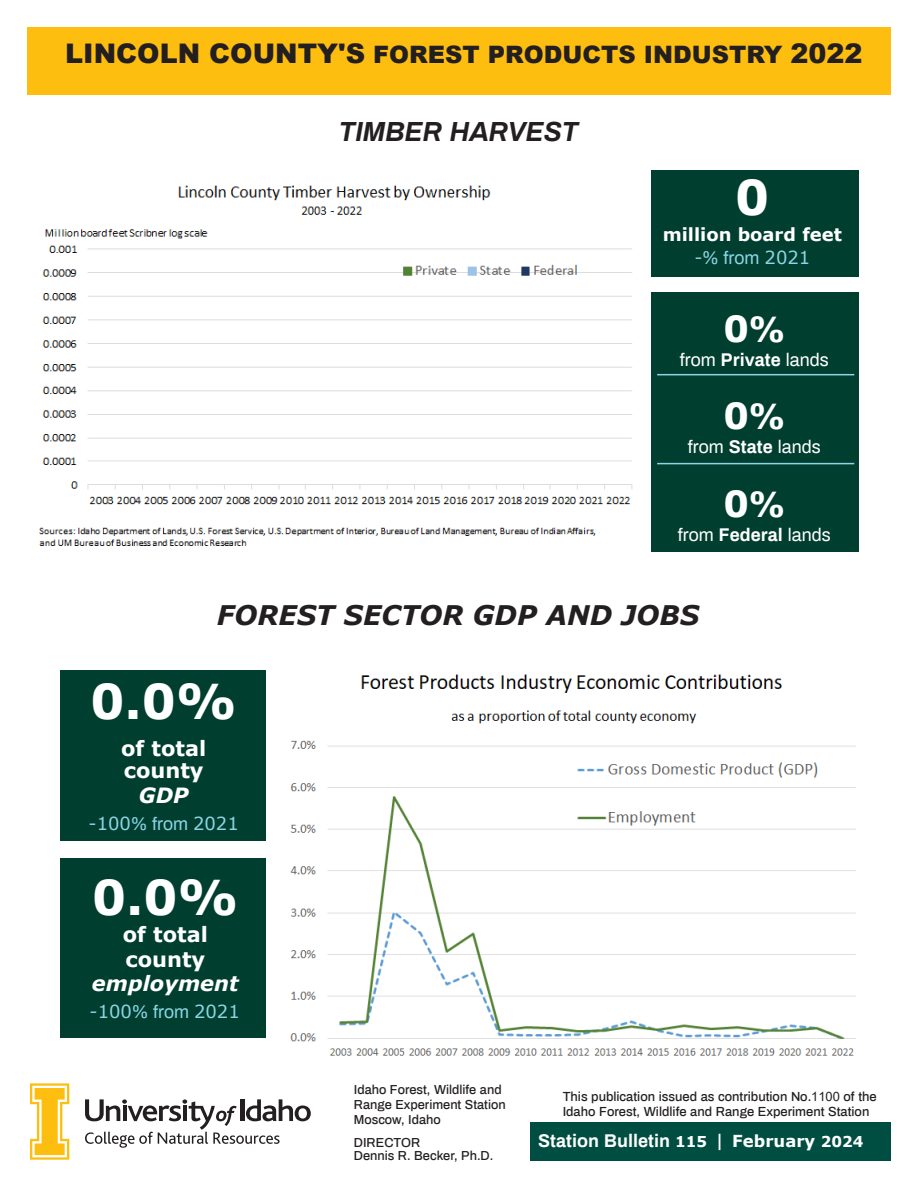
<style>
.page{position:relative;width:918px;height:1188px;background:#fff}
.page>*{position:absolute;margin:0;border:0;box-sizing:border-box;transform-origin:0 0}
.t1{font:700 48px "Verdana";color:#fff}
.t2{font:700 36px "Verdana";color:#fff}
.t3{font:italic 700 27px "Verdana";color:#231f20}
.t4{font:italic 700 27px "Archivo";color:#231f20}
.t5{font:900 24px "Arial";color:#231f20}
.t6{font:700 21px/22.8px "Verdana";color:#fff}
.t7{font:italic 700 21px "Verdana";color:#fff}
.t8{font:18px "Archivo";color:#fff}
.t9{font:700 18px "Archivo";color:#fff}
.t10{font:700 18px/23.4px "Verdana";color:#fff;text-align:center}
.t11{font:18px "Verdana";color:#8cd5e5}
.t12{font:500 12.9px/15.5px "Archivo";color:#231f20}
.t13{font:500 12.75px/15.3px "Archivo";color:#231f20}
.s1{font-size:27px}
.s2{font-weight:400;color:#8cd5e5}
.s3{font-family:"Archivo";font-weight:400;color:#8cd5e5}
.s4{font-family:"Archivo";font-weight:900}
.s5{font-weight:700}
.s6{font-family:"Archivo"}
.s7{font-family:"Arial";font-weight:400}
.s8{font-family:"Verdana";font-size:15px}
.s9{font-family:"Verdana";font-size:16.5px}
</style>
<div class="page">
<div style="left:531px;top:1123px;width:360px;height:38px;background:#004e42"></div>
<div style="left:651px;top:292px;width:208px;height:260px;background:#003f2f"></div>
<div style="left:27px;top:27px;width:864px;height:67px;background:#febe10"></div>
<div style="left:652px;top:171px;width:207px;height:106px;background:#003f2f"></div>
<div style="left:60px;top:671px;width:206px;height:170px;background:#003f2f"></div>
<div style="left:60px;top:858px;width:206px;height:180px;background:#003f2f"></div>
<hr style="left:657px;top:374px;width:197px;height:1px;background:#8cd5e5">
<hr style="left:657px;top:463px;width:197px;height:1px;background:#8cd5e5">
<svg style="left:30px;top:1083px;width:39px;height:77px"></svg>
<svg style="left:85px;top:1099px;width:226px;height:49px"></svg>
<img style="left:39px;top:185px;width:594px;height:361px">
<img style="left:290px;top:674px;width:566px;height:382px">
<h3 class="t5" style="left:65px;top:38px;width:799px"><span class="s1">LINCOLN COUNTY'S</span> FOREST PRODUCTS INDUSTRY <span class="s1">2022</span></h3>
<h3 class="t4" style="left:339px;top:113px;width:241px">TIMBER HARVEST</h3>
<h1 class="t1" style="left:735px;top:164px;width:36px">0</h1>
<h3 class="t10" style="left:663px;top:222px;width:181px">million board feet <span class="s2">-</span><span class="s3">% from</span> <span class="s2">2021</span></h3>
<h2 class="t2" style="left:724px;top:303px;width:63px">0<span class="s4">%</span></h2>
<h3 class="t8" style="left:680px;top:347px;width:151px">from <span class="s5">Private</span> lands</h3>
<h2 class="t2" style="left:724px;top:391px;width:63px">0<span class="s4">%</span></h2>
<h3 class="t8" style="left:688px;top:434px;width:135px">from <span class="s5">State</span> lands</h3>
<h2 class="t2" style="left:724px;top:478px;width:63px">0<span class="s4">%</span></h2>
<h3 class="t8" style="left:678px;top:522px;width:155px">from <span class="s5">Federal</span> lands</h3>
<h3 class="t3" style="left:217px;top:596px;width:484px">FOREST SECTOR GDP AND JOBS</h3>
<h1 class="t1" style="left:90px;top:668px;width:148px">0.0%</h1>
<h3 class="t6" style="left:121px;top:736px;width:87px">of total county</h3>
<h3 class="t7" style="left:139px;top:780px;width:51px">GDP</h3>
<h3 class="t11" style="left:89px;top:811px;width:152px">-100<span class="s6">% from</span> 2021</h3>
<h1 class="t1" style="left:92px;top:863px;width:148px">0.0%</h1>
<h3 class="t6" style="left:123px;top:922px;width:87px;line-height:25.2px">of total county</h3>
<h3 class="t7" style="left:92px;top:969px;width:148px">employment</h3>
<h3 class="t11" style="left:90px;top:999px;width:152px">-100<span class="s6">% from</span> 2021</h3>
<p class="t13" style="left:354px;top:1081px;width:153px">Idaho Forest, Wildlife and<br>Range Experiment Station<br>Moscow, Idaho</p>
<p class="t13" style="left:354px;top:1135px;width:141px;line-height:13.5px">DIRECTOR<br>Dennis R. Becker, Ph.D.</p>
<p class="t12" style="left:563px;top:1088px;width:316px">This publication issued as contribution No.<span class="s7">1100</span> of the<br>Idaho Forest, Wildlife and Range Experiment Station</p>
<h3 class="t9" style="left:538px;top:1128px;width:327px">Station Bulletin <span class="s8">115</span> | <span class="s9">February</span> <span class="s8">2024</span></h3>
</div>
